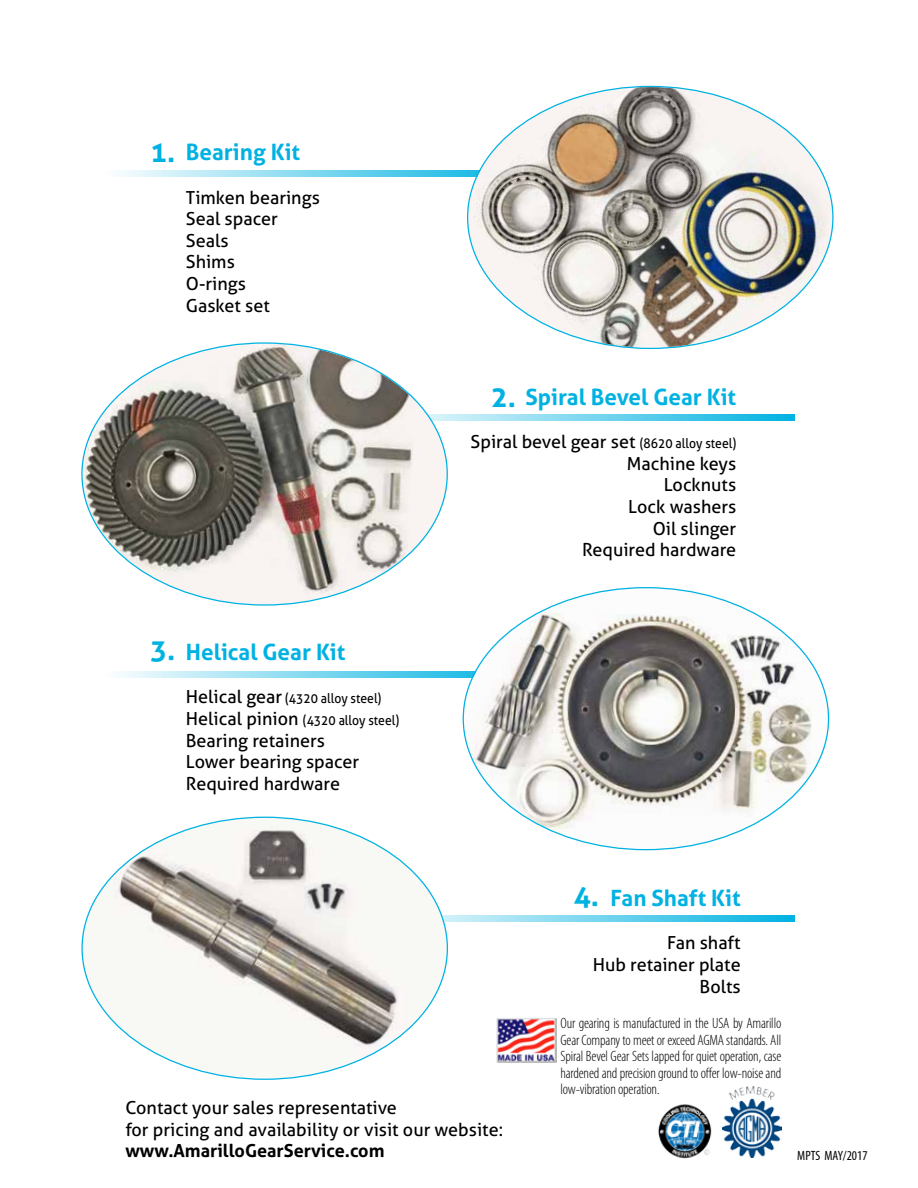
<style>
.page{position:relative;width:918px;height:1188px;background:#fff}
.page>*{position:absolute;margin:0;border:0;box-sizing:border-box;transform-origin:0 0}
.t1{font:700 28.5px "Aller";color:#00b2e2}
.t2{font:700 22.5px "Aller";color:#00b2e2}
.t3{font:18px/21.6px "Aller";color:#000}
.t4{font:700 18px "Aller";color:#000}
.t5{font:300 condensed 15px/16.5px "Myriad Pro";letter-spacing:-.01em;color:#000;text-align:justify}
.t6{font:13.5px/21.6px "Aller";color:#000;scale:.9 1}
.t7{font:condensed 13.5px "Myriad Pro";color:#000}
.s1{font-size:18px}
.s2{font-size:13.5px}
</style>
<div class="page">
<svg style="left:120px;top:170px;width:348px;height:7px;background:#8cdbf1"></svg>
<svg style="left:447px;top:414px;width:348px;height:7px;background:#68d0ed"></svg>
<svg style="left:120px;top:671px;width:344px;height:6px;background:#8ddcf1"></svg>
<svg style="left:447px;top:915px;width:348px;height:7px;background:#68d0ed"></svg>
<img style="left:468px;top:87px;width:364px;height:261px">
<img style="left:464px;top:588px;width:364px;height:261px">
<img style="left:83px;top:344px;width:364px;height:260px">
<img style="left:83px;top:818px;width:364px;height:260px">
<img style="left:496px;top:1018px;width:60px;height:45px">
<img style="left:722px;top:1086px;width:59px;height:72px">
<img style="left:658px;top:1104px;width:54px;height:55px">
<h1 class="t1" style="left:150px;top:134px;width:27px">1.</h1>
<p class="t2" style="left:186px;top:138px;width:116px">Bearing Kit</p>
<p class="t3" style="left:186px;top:186px;width:135px">Timken bearings<br>Seal spacer<br>Seals<br>Shims<br>O-rings<br>Gasket set</p>
<h1 class="t1" style="left:150px;top:633px;width:27px">3.</h1>
<p class="t2" style="left:186px;top:638px;width:161px">Helical Gear Kit</p>
<p class="t6" style="left:186px;top:688px;width:239px"><span class="s1">Helical gear</span> (4320 alloy steel)<br><span class="s1">Helical pinion</span> (4320 alloy steel)</p>
<p class="t3" style="left:186px;top:729px;width:175px">Bearing retainers<br>Lower bearing spacer<br>Required hardware</p>
<h1 class="t1" style="left:491px;top:379px;width:27px">2.</h1>
<p class="t2" style="left:526px;top:383px;width:212px">Spiral Bevel Gear Kit</p>
<p class="t3" style="left:471px;top:431px;width:267px;text-align:right">Spiral bevel gear set <span class="s2">(8620 alloy steel)<br></span>Machine keys<br>Locknuts<br>Lock washers<br>Oil slinger<br>Required hardware</p>
<p class="t3" style="left:125px;top:1097px;width:379px">Contact your sales representative<br>for pricing and availability or visit our website:</p>
<p class="t4" style="left:125px;top:1140px;width:261px">www.AmarilloGearService.com</p>
<h1 class="t1" style="left:574px;top:878px;width:27px">4.</h1>
<p class="t2" style="left:611px;top:884px;width:132px">Fan Shaft Kit</p>
<p class="t3" style="left:593px;top:932px;width:150px;text-align:right">Fan shaft<br>Hub retainer plate<br>Bolts</p>
<p class="t5" style="left:560px;top:1015px;width:222px">Our gearing is manufactured in the USA by Amarillo Gear Company to meet or exceed AGMA standards. All Spiral Bevel Gear Sets lapped for quiet operation, case hardened and precision ground to offer low-noise and low-vibration operation.</p>
<p class="t7" style="left:797px;top:1148px;width:72px">MPTS MAY/2017</p>
</div>
